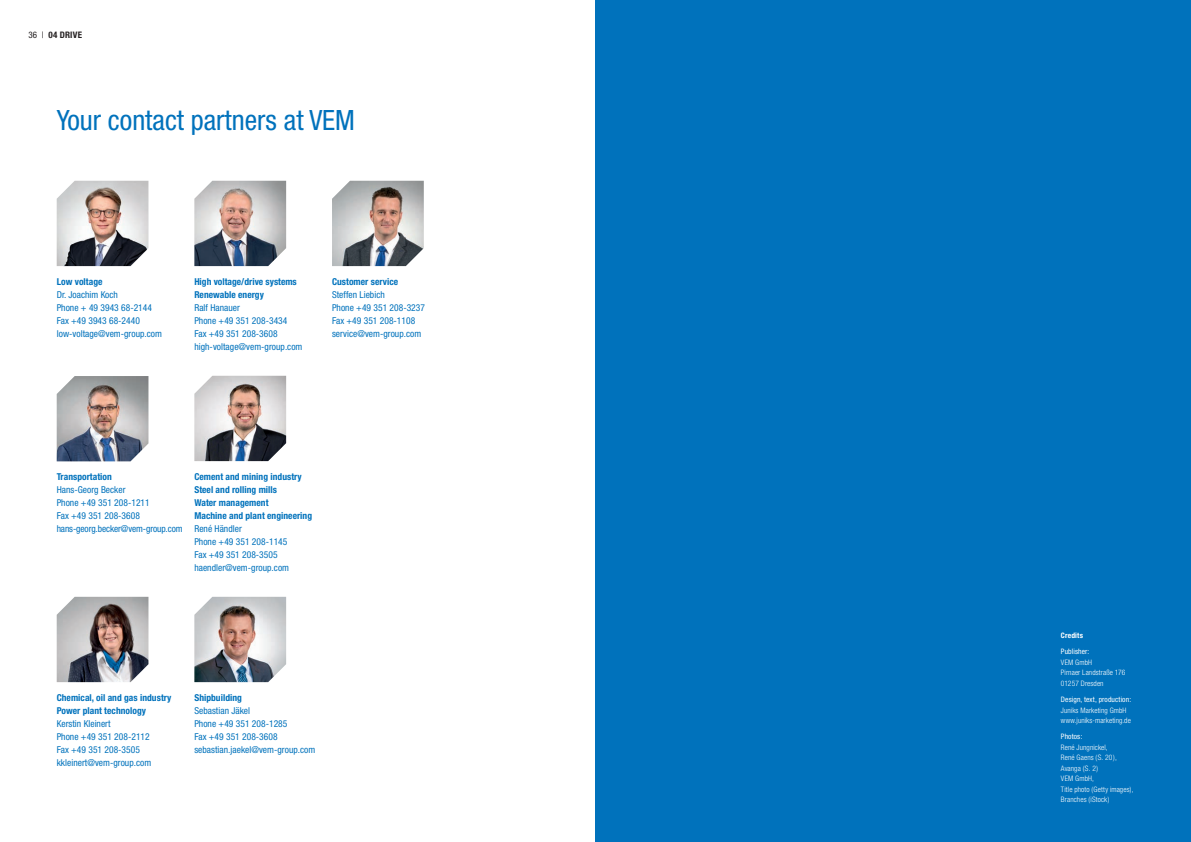
<style>
.page{position:relative;width:1191px;height:842px;background:#fff}
.page>*{position:absolute;margin:0;border:0;box-sizing:border-box;transform-origin:0 0}
.t1{font:condensed 28px "Helvetica Neue";color:#0072bc}
.t2{font:condensed 9.5px/13px "Helvetica Neue";letter-spacing:.005em;color:#0072bc}
.t3{font:700 condensed 9.5px/13px "Helvetica Neue";letter-spacing:.005em;color:#0072bc}
.t4{font:700 condensed 9px "Helvetica Neue";letter-spacing:.025em;color:#231f20}
.t5{font:300 condensed 7.5px/10.5px "Helvetica Neue";letter-spacing:.015em;color:#fff}
.t6{font:condensed 7.5px "Helvetica Neue";letter-spacing:.015em;color:#fff}
.t7{font:700 condensed 7.5px "Helvetica Neue";letter-spacing:.02em;color:#fff}
.s1{font-weight:400}
</style>
<div class="page">
<div style="left:595px;top:0;width:596px;height:842px;background:#0072bc"></div>
<img style="left:194px;top:181px;width:92px;height:85px">
<img style="left:332px;top:181px;width:92px;height:85px">
<img style="left:194px;top:376px;width:92px;height:85px">
<img style="left:57px;top:597px;width:91px;height:85px">
<img style="left:57px;top:376px;width:91px;height:85px">
<img style="left:57px;top:181px;width:91px;height:85px">
<img style="left:194px;top:597px;width:92px;height:85px">
<p class="t4" style="left:28px;top:30px;width:55px"><span class="s1">36 |</span> 04 DRIVE</p>
<h1 class="t1" style="left:57px;top:104px;width:300px">Your contact partners at VEM</h1>
<p class="t3" style="left:57px;top:275px;width:47px">Low voltage</p>
<p class="t2" style="left:57px;top:288px;width:107px">Dr. Joachim Koch<br>Phone + 49 3943 68-2144<br>Fax +49 3943 68-2440 low-voltage@vem-group.com</p>
<p class="t3" style="left:194px;top:275px;width:104px">High voltage/drive systems<br>Renewable energy</p>
<p class="t2" style="left:194px;top:301px;width:110px">Ralf Hanauer<br>Phone +49 351 208-3434<br>Fax +49 351 208-3608 high-voltage@vem-group.com</p>
<p class="t3" style="left:332px;top:275px;width:68px">Customer service</p>
<p class="t2" style="left:332px;top:288px;width:95px">Steffen Liebich<br>Phone +49 351 208-3237<br>Fax +49 351 208-1108 service@vem-group.com</p>
<p class="t3" style="left:57px;top:470px;width:57px">Transportation</p>
<p class="t2" style="left:57px;top:483px;width:127px">Hans-Georg Becker<br>Phone +49 351 208-1211<br>Fax +49 351 208-3608 hans-georg.becker@vem-group.com</p>
<p class="t3" style="left:194px;top:470px;width:119px">Cement and mining industry<br>Steel and rolling mills<br>Water management<br>Machine and plant engineering</p>
<p class="t2" style="left:194px;top:522px;width:96px">René Händler<br>Phone +49 351 208-1145<br>Fax +49 351 208-3505 haendler@vem-group.com</p>
<p class="t3" style="left:57px;top:691px;width:116px">Chemical, oil and gas industry<br>Power plant technology</p>
<p class="t2" style="left:57px;top:717px;width:96px">Kerstin Kleinert<br>Phone +49 351 208-2112<br>Fax +49 351 208-3505 kkleinert@vem-group.com</p>
<p class="t3" style="left:194px;top:691px;width:49px">Shipbuilding</p>
<p class="t2" style="left:194px;top:704px;width:122px">Sebastian Jäkel<br>Phone +49 351 208-1285<br>Fax +49 351 208-3608 sebastian.jaekel@vem-group.com</p>
<p class="t7" style="left:1061px;top:631px;width:24px">Credits</p>
<p class="t6" style="left:1061px;top:647px;width:30px">Publisher:</p>
<p class="t5" style="left:1061px;top:657px;width:66px">VEM GmbH<br>Pirnaer Landstraße 176<br>01257 Dresden</p>
<p class="t6" style="left:1061px;top:695px;width:72px">Design, text, production:</p>
<p class="t5" style="left:1061px;top:705px;width:72px">Juniks Marketing GmbH www.juniks-marketing.de</p>
<p class="t6" style="left:1061px;top:732px;width:23px">Photos:</p>
<p class="t5" style="left:1061px;top:742px;width:74px">René Jungnickel,<br>René Gaens (S. 20),<br>Avanga (S. 2)<br>VEM GmbH,<br>Title photo (Getty images),<br>Branches (iStock)</p>
</div>
